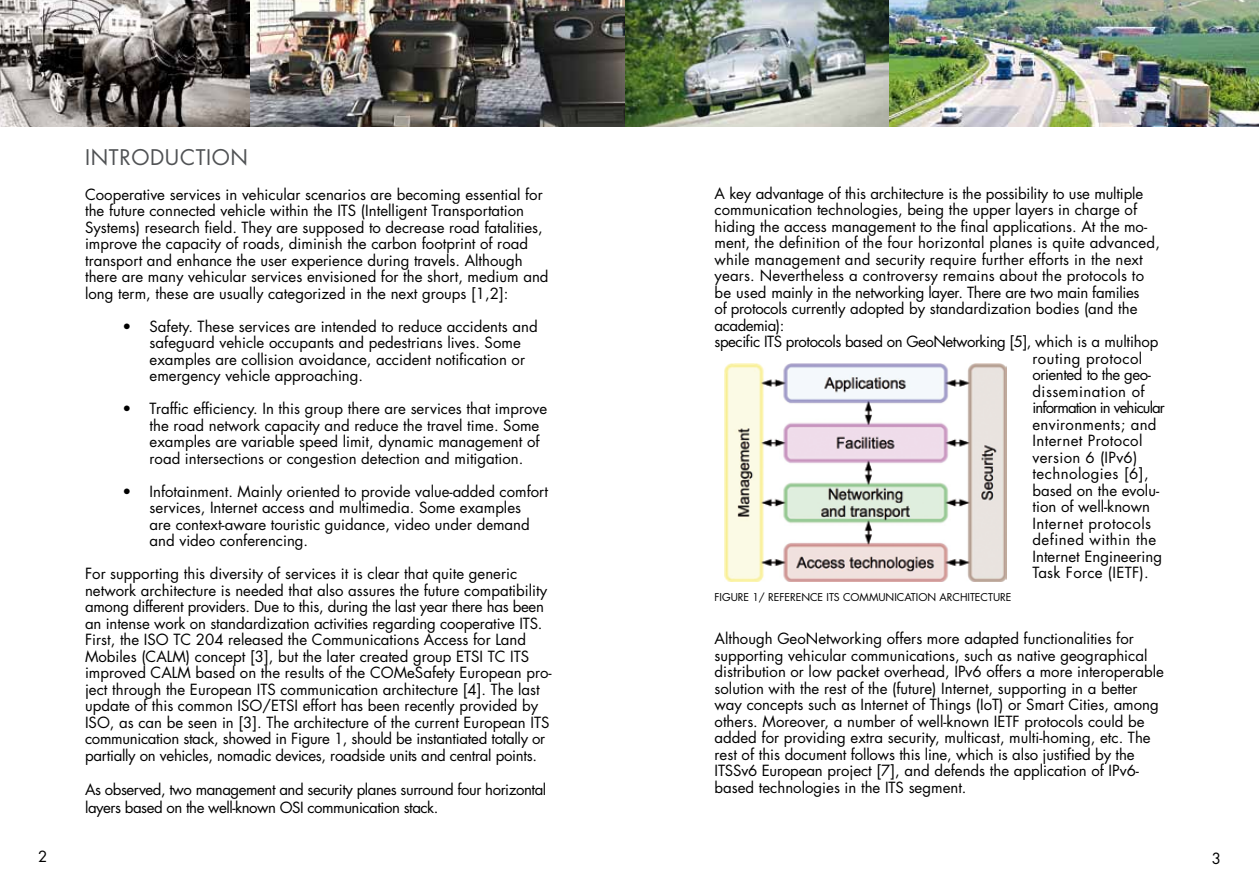
<style>
.page{position:relative;width:1259px;height:893px;background:#fff}
.page>*{position:absolute;margin:0;border:0;box-sizing:border-box;transform-origin:0 0}
.t1{font:21px "Futura";letter-spacing:.03em;color:#515355}
.t2{font:15px/16.5px "Futura";color:#000}
.t3{font:15px/18px "Futura";letter-spacing:-.03em;color:#000}
.t4{font:15px "Futura";letter-spacing:.03em;color:#000}
.t5{font:15px "Futura";letter-spacing:-.02em;color:#000}
.t6{font:15px "Futura";letter-spacing:.02em;color:#000}
.t7{font:15px "Futura";letter-spacing:-.06em;color:#000}
.t8{font:15px "Futura";letter-spacing:.025em;color:#000}
.t9{font:10.5px "Futura";color:#000}
</style>
<div class="page">
<img style="left:0;top:0;width:625px;height:126px">
<img style="left:625px;top:0;width:634px;height:126px">
<img style="left:724px;top:364px;width:283px;height:217px">
<h1 class="t1" style="left:85px;top:144px;width:165px">INTRODUCTION</h1>
<p class="t2" style="left:85px;top:186px;width:465px">Cooperative services in vehicular scenarios are becoming essential for the future connected vehicle within the ITS (Intelligent Transportation Systems) research field. They are supposed to decrease road fatalities, improve the capacity of roads, diminish the carbon footprint of road transport and enhance the user experience during travels. Although there are many vehicular services envisioned for the short, medium and long term, these are usually categorized in the next groups [1,2]:</p>
<p class="t2" style="left:150px;top:318px;width:389px;text-indent:-27px">• Safety. These services are intended to reduce accidents and safeguard vehicle occupants and pedestrians lives. Some examples are collision avoidance, accident notification or emergency vehicle approaching.</p>
<p class="t2" style="left:150px;top:400px;width:399px;text-indent:-27px">• Traffic efficiency. In this group there are services that improve the road network capacity and reduce the travel time. Some examples are variable speed limit, dynamic management of road intersections or congestion detection and mitigation.</p>
<p class="t2" style="left:150px;top:483px;width:400px;text-indent:-27px">• Infotainment. Mainly oriented to provide value-added comfort services, Internet access and multimedia. Some examples<br>are context-aware touristic guidance, video under demand and video conferencing.</p>
<p class="t2" style="left:85px;top:565px;width:468px">For supporting this diversity of services it is clear that quite generic network architecture is needed that also assures the future compatibility among different providers. Due to this, during the last year there has been an intense work on standardization activities regarding cooperative ITS.<br>First, the ISO TC 204 released the Communications Access for Land Mobiles (CALM) concept [3], but the later created group ETSI TC ITS improved CALM based on the results of the COMeSafety European pro&shy;ject through the European ITS communication architecture [4]. The last update of this common ISO/ETSI effort has been recently provided by ISO, as can be seen in [3]. The architecture of the current European ITS communication stack, showed in Figure 1, should be instantiated totally or partially on vehicles, nomadic devices, roadside units and central points.</p>
<p class="t3" style="left:85px;top:781px;width:463px">As observed, two management and security planes surround four horizontal layers based on the well-known OSI communication stack.</p>
<p class="t2" style="left:714px;top:185px;width:430px">A key advantage of this architecture is the possibility to use multiple</p>
<p class="t2" style="left:714px;top:202px;width:424px">communication technologies, being the upper layers in charge of</p>
<p class="t2" style="left:714px;top:218px;width:434px">hiding the access management to the final applications. At the mo-</p>
<p class="t2" style="left:714px;top:235px;width:447px">ment, the definition of the four horizontal planes is quite advanced,</p>
<p class="t2" style="left:714px;top:251px;width:430px">while management and security require further efforts in the next</p>
<p class="t2" style="left:714px;top:268px;width:431px">years. Nevertheless a controversy remains about the protocols to</p>
<p class="t5" style="left:714px;top:283px;width:426px">be used mainly in the networking layer. There are two main families</p>
<p class="t2" style="left:714px;top:301px;width:424px">of protocols currently adopted by standardization bodies (and the</p>
<p class="t3" style="left:714px;top:316px;width:71px">academia):</p>
<p class="t3" style="left:714px;top:333px;width:445px">specific ITS protocols based on GeoNetworking [5], which is a multihop</p>
<p class="t4" style="left:1032px;top:349px;width:111px">routing protocol</p>
<p class="t3" style="left:1032px;top:366px;width:120px">oriented to the geo-</p>
<p class="t4" style="left:1032px;top:382px;width:114px">dissemination of</p>
<p class="t7" style="left:1032px;top:398px;width:134px">information in vehicular</p>
<p class="t6" style="left:1032px;top:415px;width:126px">environments; and</p>
<p class="t8" style="left:1032px;top:431px;width:111px">Internet Protocol</p>
<p class="t6" style="left:1032px;top:448px;width:106px">version 6 (IPv6)</p>
<p class="t4" style="left:1032px;top:464px;width:118px">technologies [6],</p>
<p class="t2" style="left:1032px;top:482px;width:128px">based on the evolu-</p>
<p class="t2" style="left:1032px;top:499px;width:119px">tion of well-known</p>
<p class="t4" style="left:1032px;top:514px;width:120px">Internet protocols</p>
<p class="t4" style="left:1032px;top:530px;width:125px">defined within the</p>
<p class="t2" style="left:1032px;top:548px;width:131px">Internet Engineering</p>
<p class="t6" style="left:1032px;top:563px;width:118px">Task Force (IETF).</p>
<p class="t9" style="left:714px;top:591px;width:298px">FIGURE 1/ REFERENCE ITS COMMUNICATION ARCHITECTURE</p>
<p class="t2" style="left:714px;top:631px;width:451px">Although GeoNetworking offers more adapted functionalities for supporting vehicular communications, such as native geographical distribution or low packet overhead, IPv6 offers a more interoperable solution with the rest of the (future) Internet, supporting in a better way concepts such as Internet of Things (IoT) or Smart Cities, among others. Moreover, a number of well-known IETF protocols could be added for providing extra security, multicast, multi-homing, etc. The rest of this document follows this line, which is also justified by the ITSSv6 European project [7], and defends the application of IPv6- based technologies in the ITS segment.</p>
<p class="t2" style="left:38px;top:848px;width:11px">2</p>
<p class="t2" style="left:1211px;top:850px;width:11px">3</p>
</div>
